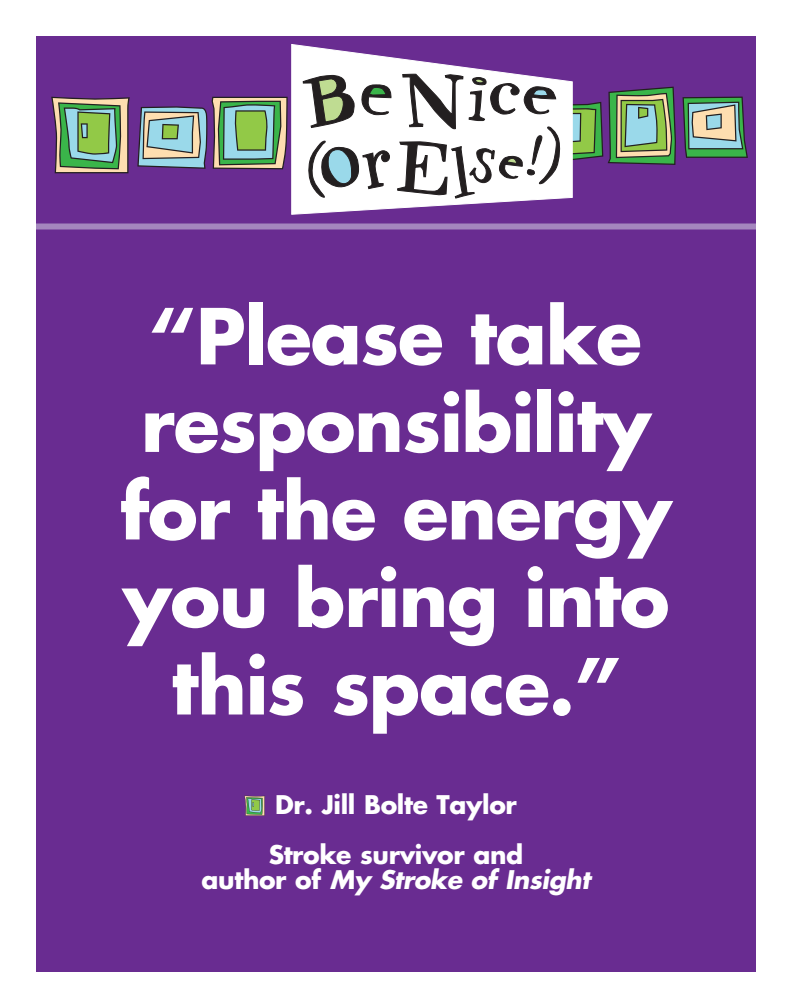
<style>
.page{position:relative;width:792px;height:1008px;background:#fff}
.page>*{position:absolute;margin:0;border:0;box-sizing:border-box;transform-origin:0 0}
.t1{font:700 75px/87.5px "Futura";letter-spacing:-.015em;color:#fff;text-align:center}
.t2{font:700 25px/50px "Futura";letter-spacing:-.015em;color:#fff}
.t3{font:italic 700 25px "Futura";letter-spacing:-.015em;color:#fff}
.s1{font-style:normal}
</style>
<div class="page">
<div style="left:36px;top:36px;width:720px;height:936px;background:#692c91"></div>
<div style="left:36px;top:224px;width:720px;height:6px;background:#a486be"></div>
<svg style="left:683px;top:97px;width:65px;height:61px;background:#80a088"></svg>
<svg style="left:137px;top:97px;width:151px;height:72px;background:#889d91"></svg>
<svg style="left:51px;top:97px;width:79px;height:76px;background:#82a077"></svg>
<svg style="left:291px;top:44px;width:143px;height:171px"></svg>
<svg style="left:297px;top:63px;width:379px;height:145px"></svg>
<svg style="left:244px;top:796px;width:21px;height:20px"></svg>
<p class="t1" style="left:120px;top:290px;width:553px">“Please take responsibility for the energy you bring into this space.”</p>
<p class="t2" style="left:269px;top:779px;width:256px">Dr. Jill Bolte Taylor<br>Stroke survivor and</p>
<p class="t3" style="left:202px;top:863px;width:390px"><span class="s1">author of</span> My Stroke of Insight</p>
</div>
